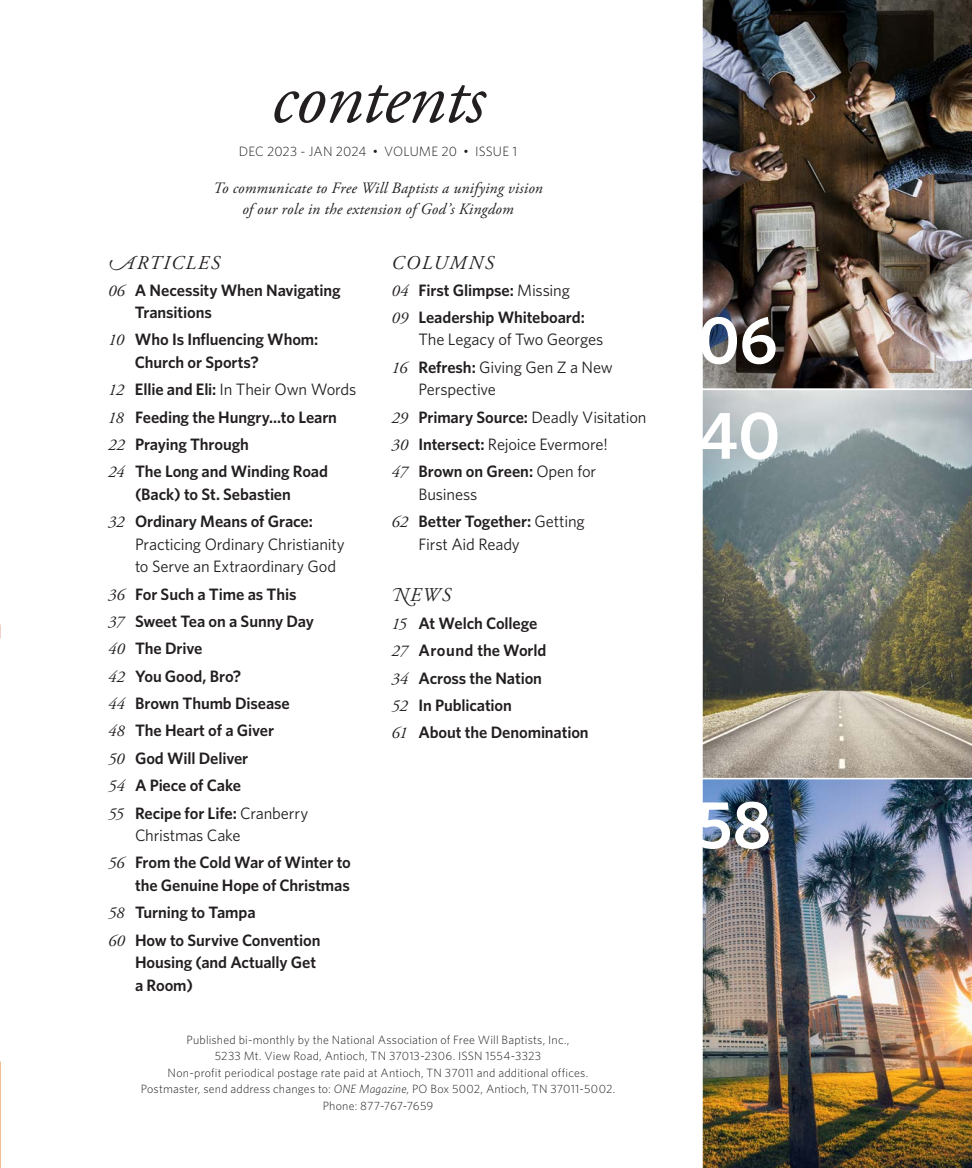
<style>
.page{position:relative;width:972px;height:1168px;background:#fff}
.page>*{position:absolute;margin:0;border:0;box-sizing:border-box;transform-origin:0 0}
.t1{font:italic 75px "Adobe Garamond Pro";letter-spacing:-.01em;color:#231f20}
.t2{font:600 67.5px/95.2px "Whitney";color:#fff}
.t3{font:italic 19.5px "Adobe Garamond Pro";letter-spacing:.09em;color:#231f20}
.t4{font:600 16.5px/27.3px "Whitney";letter-spacing:-.005em;color:#231f20}
.t5{font:16.5px/27.3px "Whitney";letter-spacing:-.01em;color:#231f20}
.t6{font:italic 15.75px/21px "Adobe Garamond Pro";letter-spacing:.015em;color:#231f20;text-align:center}
.t7{font:300 13.5px "Whitney";letter-spacing:.005em;color:#231f20}
.t8{font:300 12px/16.5px "Whitney";letter-spacing:.015em;color:#231f20;text-align:center}
.s1{font-family:"Adobe Garamond Pro";font-weight:400;font-size:11.55px}
.s2{font-family:"Adobe Garamond Pro";font-weight:400;font-style:italic}
.s3{font-weight:400}
.s4{font-family:"Adobe Garamond Pro";font-style:italic}
.s5{font-weight:600}
.s6{font-style:italic}
</style>
<div class="page">
<img style="left:702px;top:0;width:270px;height:388px">
<img style="left:702px;top:388px;width:270px;height:390px">
<img style="left:702px;top:779px;width:270px;height:389px">
<h1 class="t1" style="left:271px;top:53px;width:215px">contents</h1>
<p class="t7" style="left:239px;top:142px;width:280px">DEC 2023 - JAN 2024 <span class="s1">•</span> VOLUME 20 <span class="s1">•</span> ISSUE 1</p>
<p class="t6" style="left:213px;top:177px;width:331px">To communicate to Free Will Baptists a unifying vision of our role in the extension of God’s Kingdom</p>
<p class="t3" style="left:108px;top:251px;width:113px">ARTICLES</p>
<p class="t4" style="left:135px;top:278px;width:207px;line-height:22.5px;text-indent:-27px"><span class="s2">06</span> A Necessity When Navigating<br>Transitions</p>
<p class="t4" style="left:135px;top:328px;width:185px;line-height:22.5px;text-indent:-27px"><span class="s2">10</span> Who Is Influencing Whom:<br>Church or Sports?</p>
<p class="t4" style="left:108px;top:375px;width:250px"><span class="s2">12</span> Ellie and Eli: <span class="s3">In Their Own Words<br></span><span class="s2">18</span> Feeding the Hungry...to Learn<br><span class="s2">22</span> Praying Through<br><span class="s2">24</span> The Long and Winding Road</p>
<p class="t4" style="left:108px;top:480px;width:206px;text-align:center">(Back) to St. Sebastien<br><span class="s2">32</span> Ordinary Means of Grace:</p>
<p class="t5" style="left:135px;top:532px;width:211px;line-height:22.5px">Practicing Ordinary Christianity to Serve an Extraordinary God</p>
<p class="t4" style="left:108px;top:580px;width:208px"><span class="s2">36</span> For Such a Time as This<br><span class="s2">37</span> Sweet Tea on a Sunny Day<br><span class="s2">40</span> The Drive<br><span class="s2">42</span> You Good, Bro?<br><span class="s2">44</span> Brown Thumb Disease<br><span class="s2">48</span> The Heart of a Giver<br><span class="s2">50</span> God Will Deliver<br><span class="s2">54</span> A Piece of Cake<br><span class="s2">55</span> Recipe for Life: <span class="s3">Cranberry</span></p>
<p class="t4" style="left:108px;top:821px;width:244px;text-indent:27px"><span class="s3">Christmas Cake<br></span><span class="s2">56</span> From the Cold War of Winter to</p>
<p class="t4" style="left:108px;top:871px;width:243px;text-indent:27px">the Genuine Hope of Christmas<br><span class="s2">58</span> Turning to Tampa<br><span class="s2">60</span> How to Survive Convention</p>
<p class="t4" style="left:135px;top:951px;width:183px;line-height:22.5px">Housing (and Actually Get a Room)</p>
<p class="t3" style="left:392px;top:251px;width:104px">COLUMNS</p>
<p class="t4" style="left:391px;top:276px;width:195px"><span class="s2">04</span> First Glimpse: <span class="s3">Missing<br></span><span class="s2">09</span> Leadership Whiteboard:</p>
<p class="t5" style="left:391px;top:326px;width:223px;text-indent:27px">The Legacy of Two Georges<br><span class="s4">16</span> <span class="s5">Refresh:</span> Giving Gen Z a New</p>
<p class="t5" style="left:391px;top:375px;width:257px;text-indent:27px">Perspective<br><span class="s4">29</span> <span class="s5">Primary Source:</span> Deadly Visitation<br><span class="s4">30</span> <span class="s5">Intersect:</span> Rejoice Evermore!<br><span class="s4">47</span> <span class="s5">Brown on Green:</span> Open for</p>
<p class="t5" style="left:391px;top:480px;width:195px;text-indent:27px">Business<br><span class="s4">62</span> <span class="s5">Better Together:</span> Getting</p>
<p class="t5" style="left:418px;top:530px;width:103px">First Aid Ready</p>
<p class="t3" style="left:392px;top:583px;width:61px">NEWS</p>
<p class="t4" style="left:392px;top:609px;width:199px"><span class="s2">15</span> At Welch College<br><span class="s2">27</span> Around the World<br><span class="s2">34</span> Across the Nation<br><span class="s2">52</span> In Publication<br><span class="s2">61</span> About the Denomination</p>
<p class="t8" style="left:141px;top:1031px;width:476px">Published bi-monthly by the National Association of Free Will Baptists, Inc.,<br>5233 Mt. View Road, Antioch, TN 37013-2306. ISSN 1554-3323<br>Non-profit periodical postage rate paid at Antioch, TN 37011 and additional offices.<br>Postmaster, send address changes to: <span class="s6">ONE Magazine</span>, PO Box 5002, Antioch, TN 37011-5002.<br>Phone: 877-767-7659</p>
<h2 class="t2" style="left:698px;top:291px;width:84px">06<br>40</h2>
<h2 class="t2" style="left:696px;top:775px;width:77px">58</h2>
</div>
